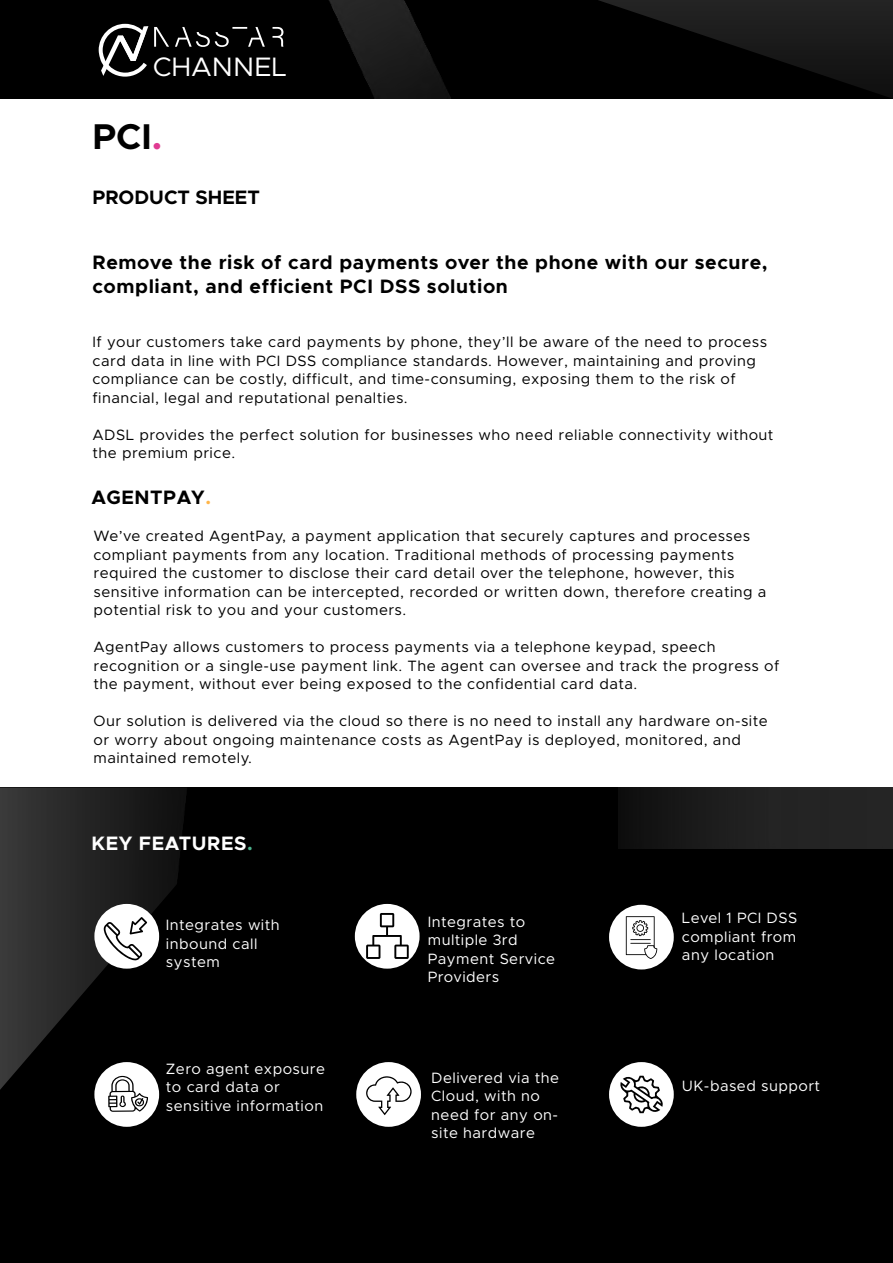
<style>
.page{position:relative;width:893px;height:1263px;background:#fff}
.page>*{position:absolute;margin:0;border:0;box-sizing:border-box;transform-origin:0 0}
.t1{font:700 36px "Metropolis";color:#000}
.t2{font:26.85px "Metropolis";color:#fff}
.t3{font:700 19.5px/24px "Metropolis";letter-spacing:.03em;color:#000}
.t4{font:700 19.5px "Metropolis";letter-spacing:.03em;color:#fff}
.t5{font:700 19.5px "Metropolis";color:#000}
.t6{font:15px/18.5px "Metropolis";letter-spacing:.03em;color:#000}
.t7{font:15px/18.5px "Metropolis";letter-spacing:.03em;color:#fff}
.s1{color:#e03b92}
.s2{color:#ffb548}
.s3{color:#4eb38d}
</style>
<div class="page">
<div style="left:0;top:0;width:893px;height:99px;background:#000"></div>
<div style="left:0;top:787px;width:893px;height:476px;background:#000"></div>
<img style="left:0;top:787px;width:187px;height:303px">
<img style="left:598px;top:0;width:295px;height:98px">
<img style="left:619px;top:787px;width:274px;height:61px">
<img style="left:272px;top:0;width:179px;height:99px">
<svg style="left:273px;top:27px;width:10px;height:20px"></svg>
<svg style="left:154px;top:27px;width:15px;height:20px"></svg>
<svg style="left:175px;top:27px;width:90px;height:20px"></svg>
<svg style="left:99px;top:24px;width:49px;height:53px"></svg>
<div style="left:94px;top:904px;width:65px;height:65px;background:#fff;border-radius:50%"></div>
<div style="left:355px;top:904px;width:65px;height:65px;background:#fff;border-radius:50%"></div>
<div style="left:94px;top:1062px;width:65px;height:65px;background:#fff;border-radius:50%"></div>
<div style="left:609px;top:905px;width:65px;height:64px;background:#fff;border-radius:50%"></div>
<div style="left:356px;top:1062px;width:65px;height:65px;background:#fff;border-radius:50%"></div>
<div style="left:609px;top:1062px;width:65px;height:65px;background:#fff;border-radius:50%"></div>
<svg style="left:366px;top:1076px;width:46px;height:39px"></svg>
<svg style="left:620px;top:1076px;width:43px;height:37px"></svg>
<svg style="left:104px;top:917px;width:43px;height:43px"></svg>
<svg style="left:366px;top:913px;width:43px;height:46px"></svg>
<svg style="left:626px;top:916px;width:31px;height:43px"></svg>
<svg style="left:108px;top:1075px;width:40px;height:37px"></svg>
<h2 class="t2" style="left:153px;top:50px;width:136px">CHANNEL</h2>
<h1 class="t1" style="left:93px;top:114px;width:71px">PCI<span class="s1">.</span></h1>
<h3 class="t5" style="left:93px;top:185px;width:169px">PRODUCT SHEET</h3>
<h3 class="t3" style="left:93px;top:250px;width:676px">Remove the risk of card payments over the phone with our secure, compliant, and efficient PCI DSS solution</h3>
<p class="t6" style="left:93px;top:333px;width:676px">If your customers take card payments by phone, they’ll be aware of the need to process card data in line with PCI DSS compliance standards. However, maintaining and proving compliance can be costly, difficult, and time-consuming, exposing them to the risk of financial, legal and reputational penalties.</p>
<p class="t6" style="left:93px;top:425px;width:682px">ADSL provides the perfect solution for businesses who need reliable connectivity without the premium price.</p>
<h3 class="t3" style="left:91px;top:485px;width:121px">AGENTPAY<span class="s2">.</span></h3>
<p class="t6" style="left:94px;top:527px;width:674px">We’ve created AgentPay, a payment application that securely captures and processes compliant payments from any location. Traditional methods of processing payments required the customer to disclose their card detail over the telephone, however, this sensitive information can be intercepted, recorded or written down, therefore creating a potential risk to you and your customers.</p>
<p class="t6" style="left:94px;top:638px;width:687px">AgentPay allows customers to process payments via a telephone keypad, speech recognition or a single-use payment link. The agent can oversee and track the progress of the payment, without ever being exposed to the confidential card data.</p>
<p class="t6" style="left:94px;top:712px;width:676px">Our solution is delivered via the cloud so there is no need to install any hardware on-site or worry about ongoing maintenance costs as AgentPay is deployed, monitored, and maintained remotely.</p>
<h3 class="t4" style="left:91px;top:831px;width:163px">KEY FEATURES<span class="s3">.</span></h3>
<p class="t7" style="left:166px;top:916px;width:115px">Integrates with inbound call system</p>
<p class="t7" style="left:428px;top:912px;width:129px">Integrates to multiple 3rd<br>Payment Service<br>Providers</p>
<p class="t7" style="left:682px;top:909px;width:117px;text-align:justify">Level 1 PCI DSS compliant from any location</p>
<p class="t7" style="left:166px;top:1059px;width:161px">Zero agent exposure to card data or sensitive information</p>
<p class="t7" style="left:431px;top:1068px;width:129px">Delivered via the<br>Cloud, with no need for any on&shy;site hardware</p>
<p class="t7" style="left:682px;top:1077px;width:140px">UK-based support</p>
</div>
